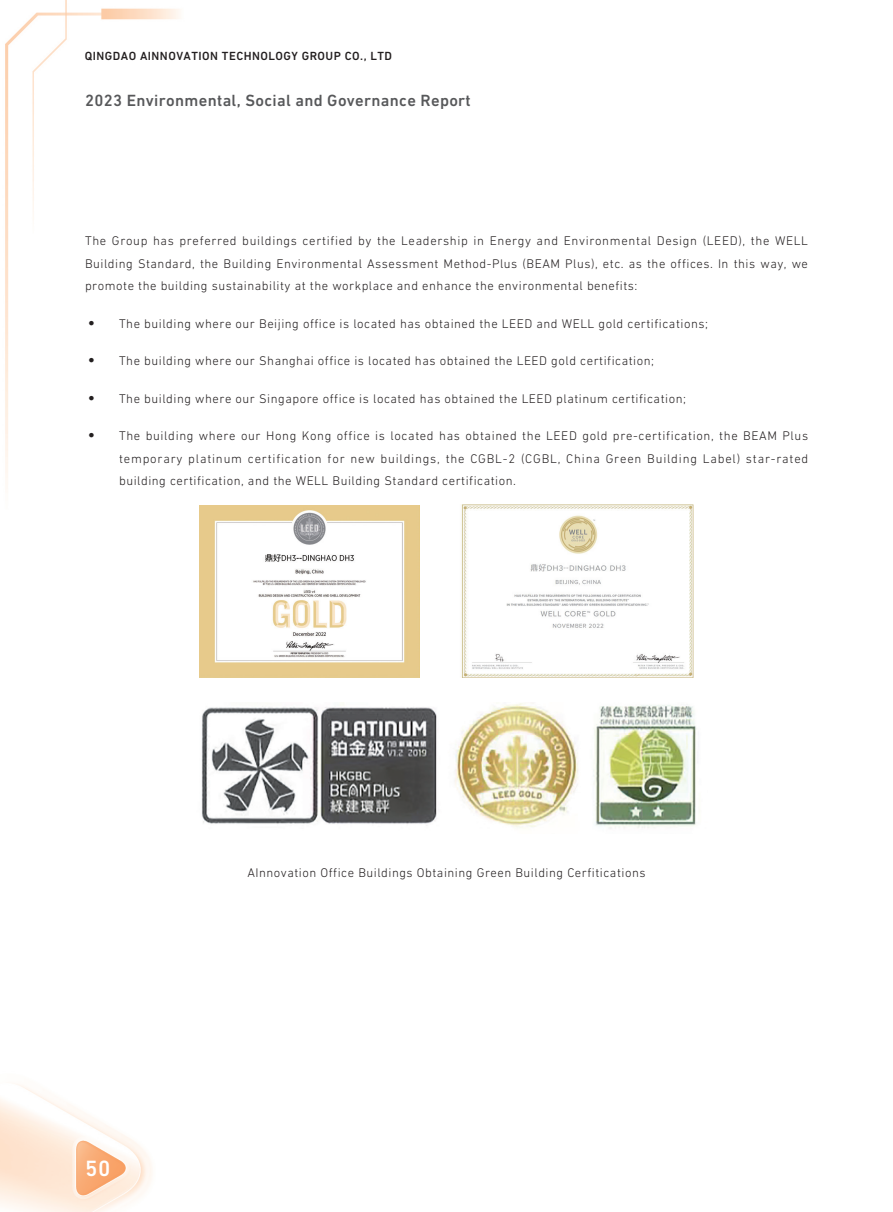
<style>
.page{position:relative;width:893px;height:1212px;background:#fff}
.page>*{position:absolute;margin:0;border:0;box-sizing:border-box;transform-origin:0 0}
.t1{font:500 22.5px "DIN Next LT Pro";color:#fff}
.t2{font:500 16.5px "DIN Next LT Pro";letter-spacing:.02em;color:#57585a}
._1__內文{font:300 12.75px/22.5px "DIN Next LT Pro";letter-spacing:.04em;color:#231f20;text-align:justify}
._1__內文-2{font:300 12.75px "M Hei HK";color:#231f20}
.t3{font:500 12px "DIN Next LT Pro";letter-spacing:.04em;color:#231f20}
</style>
<div class="page">
<img style="left:0;top:0;width:420px;height:1212px">
<img style="left:199px;top:505px;width:220px;height:173px">
<img style="left:460px;top:504px;width:234px;height:174px">
<img style="left:185px;top:703px;width:511px;height:130px">
<p class="t3" style="left:85px;top:49px;width:309px">QINGDAO AINNOVATION TECHNOLOGY GROUP CO., LTD</p>
<p class="t2" style="left:85px;top:91px;width:387px">2023 Environmental, Social and Governance Report</p>
<p class="_1__內文" style="left:85px;top:230px;width:724px">The Group has preferred buildings certified by the Leadership in Energy and Environmental Design (LEED), the WELL Building Standard, the Building Environmental Assessment Method-Plus (BEAM Plus), etc. as the offices. In this way, we promote the building sustainability at the workplace and enhance the environmental benefits:</p>
<p class="_1__內文-2" style="left:85px;top:317px;width:14px">‧</p>
<p class="_1__內文" style="left:119px;top:312px;width:590px">The building where our Beijing office is located has obtained the LEED and WELL gold certifications;</p>
<p class="_1__內文-2" style="left:85px;top:354px;width:14px">‧</p>
<p class="_1__內文" style="left:119px;top:350px;width:537px">The building where our Shanghai office is located has obtained the LEED gold certification;</p>
<p class="_1__內文-2" style="left:85px;top:392px;width:14px">‧</p>
<p class="_1__內文" style="left:119px;top:387px;width:568px">The building where our Singapore office is located has obtained the LEED platinum certification;</p>
<p class="_1__內文-2" style="left:85px;top:429px;width:14px">‧</p>
<p class="_1__內文" style="left:119px;top:425px;width:691px">The building where our Hong Kong office is located has obtained the LEED gold pre-certification, the BEAM Plus temporary platinum certification for new buildings, the CGBL-2 (CGBL, China Green Building Label) star-rated building certification, and the WELL Building Standard certification.</p>
<h1 class="t1" style="left:85px;top:1155px;width:27px">50</h1>
<p class="_1__內文" style="left:247px;top:861px;width:400px">AInnovation Office Buildings Obtaining Green Building Cerfitications</p>
</div>
